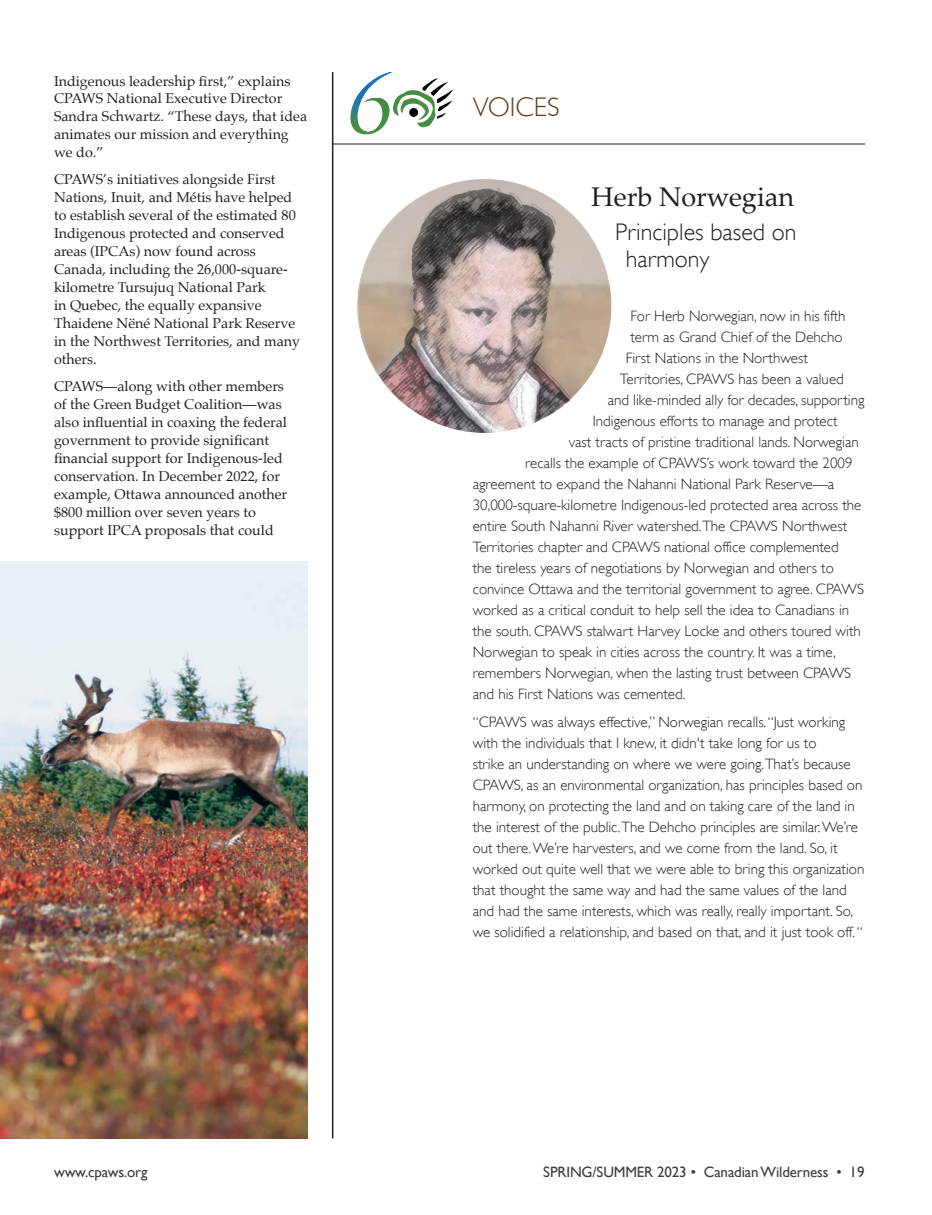
<style>
.page{position:relative;width:932px;height:1215px;background:#fff}
.page>*{position:absolute;margin:0;border:0;box-sizing:border-box;transform-origin:0 0}
.t1{font:27px "Palatino Linotype";color:#231f20}
.t2{font:300 27px "Gill Sans";color:#653d1f}
.t3{font:300 24px/27px "Gill Sans";color:#231f20}
.t4{font:300 15px/21px "Gill Sans";color:#231f20}
.t5{font:15px "Gill Sans";letter-spacing:-.01em;color:#3e3e3f}
.t6{font:14.25px/18px "Palatino";color:#231f20}
</style>
<div class="page">
<img style="left:0;top:561px;width:307px;height:577px">
<hr style="left:332px;top:72px;width:1px;height:1066px;background:#231f20">
<hr style="left:333px;top:144px;width:532px;height:1px;background:#231f20">
<svg style="left:350px;top:72px;width:103px;height:62px"></svg>
<img style="left:358px;top:179px;width:253px;height:254px">
<p class="t6" style="left:54px;top:72px;width:254px">Indigenous leadership first,” explains<br>CPAWS National Executive Director<br>Sandra Schwartz. “These days, that idea animates our mission and everything we do.”</p>
<p class="t6" style="left:54px;top:171px;width:247px">CPAWS’s initiatives alongside First Nations, Inuit, and Métis have helped to establish several of the estimated 80<br>Indigenous protected and conserved areas (IPCAs) now found across Canada, including the 26,000-square&shy;kilometre Tursujuq National Park<br>in Quebec, the equally expansive Thaidene Nëné National Park Reserve in the Northwest Territories, and many others.</p>
<p class="t6" style="left:54px;top:378px;width:235px">CPAWS—along with other members of the Green Budget Coalition—was also influential in coaxing the federal government to provide significant financial support for Indigenous-led conservation. In December 2022, for example, Ottawa announced another $800 million over seven years to support IPCA proposals that could</p>
<h1 class="t2" style="left:472px;top:92px;width:88px">VOICES</h1>
<h1 class="t1" style="left:591px;top:178px;width:204px">Herb Norwegian</h1>
<h2 class="t3" style="left:625px;top:219px;width:172px;text-indent:-10px">Principles based on harmony</h2>
<p class="t4" style="left:630px;top:306px;width:217px">For Herb Norwegian, now in his fifth</p>
<p class="t4" style="left:630px;top:327px;width:214px">term as Grand Chief of the Dehcho</p>
<p class="t4" style="left:626px;top:348px;width:184px">First Nations in the Northwest</p>
<p class="t4" style="left:620px;top:369px;width:225px">Territories, CPAWS has been a valued</p>
<p class="t4" style="left:608px;top:390px;width:258px">and like-minded ally for decades, supporting</p>
<p class="t4" style="left:592px;top:411px;width:246px">Indigenous efforts to manage and protect</p>
<p class="t4" style="left:568px;top:432px;width:291px">vast tracts of pristine traditional lands. Norwegian</p>
<p class="t4" style="left:525px;top:453px;width:329px">recalls the example of CPAWS’s work toward the 2009</p>
<p class="t4" style="left:472px;top:474px;width:363px">agreement to expand the Nahanni National Park Reserve—a</p>
<p class="t4" style="left:472px;top:495px;width:390px">30,000-square-kilometre Indigenous-led protected area across the</p>
<p class="t4" style="left:472px;top:516px;width:376px">entire South Nahanni River watershed.The CPAWS Northwest</p>
<p class="t4" style="left:472px;top:537px;width:367px">Territories chapter and CPAWS national office complemented</p>
<p class="t4" style="left:472px;top:558px;width:362px">the tireless years of negotiations by Norwegian and others to</p>
<p class="t4" style="left:472px;top:579px;width:393px">convince Ottawa and the territorial government to agree. CPAWS</p>
<p class="t4" style="left:472px;top:600px;width:378px">worked as a critical conduit to help sell the idea to Canadians in</p>
<p class="t4" style="left:472px;top:621px;width:389px">the south. CPAWS stalwart Harvey Locke and others toured with</p>
<p class="t4" style="left:472px;top:642px;width:364px">Norwegian to speak in cities across the country. It was a time,</p>
<p class="t4" style="left:472px;top:663px;width:380px">remembers Norwegian, when the lasting trust between CPAWS</p>
<p class="t4" style="left:472px;top:684px;width:214px">and his First Nations was cemented.</p>
<p class="t4" style="left:472px;top:711px;width:393px">“CPAWS was always effective,” Norwegian recalls. “Just working with the individuals that I knew, it didn't take long for us to<br>strike an understanding on where we were going.That’s because CPAWS, as an environmental organization, has principles based on harmony, on protecting the land and on taking care of the land in the interest of the public.The Dehcho principles are similar. We’re out there. We’re harvesters, and we come from the land. So, it worked out quite well that we were able to bring this organization that thought the same way and had the same values of the land and had the same interests, which was really, really important. So, we solidified a relationship, and based on that, and it just took off. “</p>
<p class="t5" style="left:54px;top:1164px;width:95px">www.cpaws.org</p>
<p class="t5" style="left:543px;top:1164px;width:323px">SPRING/SUMMER 2023 • Canadian Wilderness • 19</p>
</div>
